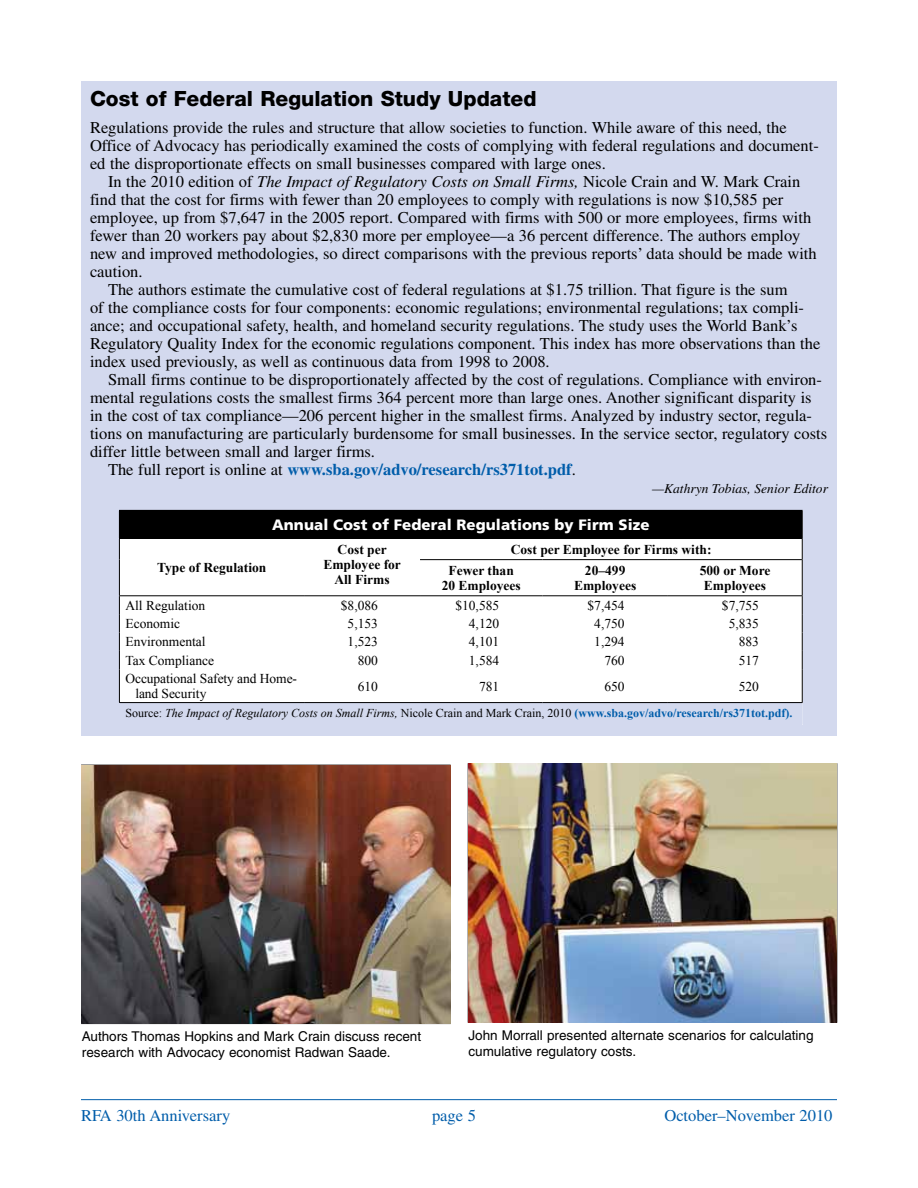
<style>
.page{position:relative;width:918px;height:1188px;background:#fff}
.page>*{position:absolute;margin:0;border:0;box-sizing:border-box;transform-origin:0 0}
._6{font:800 21px "Helvetica Neue";color:#000}
._7{font:16.5px/18px "Times";color:#000}
._7FIRST{font:16.5px/18px "Times";color:#000}
._7-2{font:700 16.5px "Times";color:#005daa}
.t1{font:16.5px "Times";color:#005daa}
.Table_Head{font:900 15px "Frutiger LT Std";letter-spacing:.005em;color:#fff}
.Table_text{font:13.5px/15px "Times New Roman";color:#000}
._9{font:13.5px/16.2px "Helvetica";color:#000}
.Table_text-2{font:700 13.5px/15px "Times New Roman";color:#000;text-align:center}
._7-3{font:italic 13.5px "Times";color:#000}
.Source_Text{font:700 12px "Times New Roman";color:#005daa}
.s1{font-style:italic}
.s2{font-weight:400;color:#000}
.s3{font-weight:400;font-style:italic;color:#000}
</style>
<div class="page">
<hr style="left:81px;top:1099px;width:756px;height:1px;background:#005daa">
<div style="left:81px;top:81px;width:756px;height:654px;background:#d3d9ee"></div>
<div style="left:119px;top:510px;width:684px;height:215px;background:#fff"></div>
<div style="left:119px;top:510px;width:683px;height:29px;background:#000"></div>
<div style="left:119px;top:703px;width:683px;height:22px;background:#d3d9ee"></div>
<hr style="left:119px;top:595px;width:185px;height:1px;background:#000">
<hr style="left:304px;top:595px;width:116px;height:1px;background:#000">
<hr style="left:420px;top:595px;width:122px;height:1px;background:#000">
<hr style="left:542px;top:595px;width:126px;height:1px;background:#000">
<hr style="left:668px;top:595px;width:135px;height:1px;background:#000">
<hr style="left:420px;top:559px;width:122px;height:1px;background:#000">
<hr style="left:542px;top:559px;width:126px;height:1px;background:#000">
<hr style="left:668px;top:559px;width:134px;height:1px;background:#000">
<hr style="left:119px;top:560px;width:1px;height:35px;background:#000">
<hr style="left:802px;top:560px;width:1px;height:35px;background:#000">
<svg style="left:119px;top:596px;width:1px;height:73px"></svg>
<svg style="left:802px;top:596px;width:1px;height:73px"></svg>
<hr style="left:119px;top:669px;width:1px;height:33px;background:#000">
<hr style="left:802px;top:669px;width:1px;height:33px;background:#000">
<svg style="left:119px;top:539px;width:1px;height:21px"></svg>
<hr style="left:668px;top:510px;width:135px;height:1px;background:#000">
<svg style="left:802px;top:511px;width:1px;height:49px"></svg>
<hr style="left:668px;top:538px;width:135px;height:1px;background:#000">
<hr style="left:119px;top:702px;width:185px;height:1px;background:#000">
<hr style="left:304px;top:702px;width:116px;height:1px;background:#000">
<hr style="left:420px;top:702px;width:122px;height:1px;background:#000">
<hr style="left:542px;top:702px;width:126px;height:1px;background:#000">
<hr style="left:668px;top:702px;width:135px;height:1px;background:#000">
<svg style="left:802px;top:703px;width:1px;height:22px"></svg>
<img style="left:82px;top:765px;width:368px;height:259px">
<img style="left:468px;top:764px;width:369px;height:258px">
<p class="_6" style="left:90px;top:86px;width:448px">Cost of Federal Regulation Study Updated</p>
<p class="_7FIRST" style="left:90px;top:118px;width:730px">Regulations provide the rules and structure that allow societies to function. While aware of this need, the<br>Office of Advocacy has periodically examined the costs of complying with federal regulations and document&shy;ed the disproportionate effects on small businesses compared with large ones.</p>
<p class="_7" style="left:90px;top:172px;width:728px;text-indent:18px">In the 2010 edition of <span class="s1">The Impact of Regulatory Costs on Small Firms,</span> Nicole Crain and W. Mark Crain find that the cost for firms with fewer than 20 employees to comply with regulations is now $10,585 per employee, up from $7,647 in the 2005 report. Compared with firms with 500 or more employees, firms with fewer than 20 workers pay about $2,830 more per employee—a 36 percent difference. The authors employ new and improved methodologies, so direct comparisons with the previous reports’ data should be made with caution.</p>
<p class="_7" style="left:90px;top:280px;width:732px;text-indent:18px">The authors estimate the cumulative cost of federal regulations at $1.75 trillion. That figure is the sum<br>of the compliance costs for four components: economic regulations; environmental regulations; tax compli&shy;ance; and occupational safety, health, and homeland security regulations. The study uses the World Bank’s Regulatory Quality Index for the economic regulations component. This index has more observations than the index used previously, as well as continuous data from 1998 to 2008.</p>
<p class="_7" style="left:90px;top:370px;width:739px;text-indent:18px">Small firms continue to be disproportionately affected by the cost of regulations. Compliance with environ&shy;mental regulations costs the smallest firms 364 percent more than large ones. Another significant disparity is in the cost of tax compliance—206 percent higher in the smallest firms. Analyzed by industry sector, regula&shy;tions on manufacturing are particularly burdensome for small businesses. In the service sector, regulatory costs differ little between small and larger firms.</p>
<p class="_7-2" style="left:108px;top:460px;width:469px"><span class="s2">The full report is online at</span> www.sba.gov/advo/research/rs371tot.pdf<span class="s2">.</span></p>
<p class="_7-3" style="left:652px;top:481px;width:177px">—Kathryn Tobias, Senior Editor</p>
<p class="Table_Head" style="left:272px;top:516px;width:379px">Annual Cost of Federal Regulations by Firm Size</p>
<p class="Table_text-2" style="left:157px;top:559px;width:111px">Type of Regulation</p>
<p class="Table_text-2" style="left:323px;top:541px;width:79px">Cost per<br>Employee for<br>All Firms</p>
<p class="Table_text-2" style="left:511px;top:541px;width:202px">Cost per Employee for Firms with:</p>
<p class="Table_text-2" style="left:442px;top:562px;width:81px">Fewer than<br>20 Employees</p>
<p class="Table_text-2" style="left:574px;top:562px;width:64px">20–499<br>Employees</p>
<p class="Table_text-2" style="left:700px;top:562px;width:72px">500 or More<br>Employees</p>
<p class="Table_text" style="left:125px;top:597px;width:81px">All Regulation</p>
<p class="Table_text" style="left:341px;top:597px;width:39px">$8,086</p>
<p class="Table_text" style="left:455px;top:597px;width:45px">$10,585</p>
<p class="Table_text" style="left:588px;top:597px;width:39px">$7,454</p>
<p class="Table_text" style="left:722px;top:597px;width:39px">$7,755</p>
<p class="Table_text" style="left:125px;top:616px;width:56px">Economic</p>
<p class="Table_text" style="left:348px;top:616px;width:32px">5,153</p>
<p class="Table_text" style="left:469px;top:616px;width:32px">4,120</p>
<p class="Table_text" style="left:594px;top:616px;width:32px">4,750</p>
<p class="Table_text" style="left:729px;top:616px;width:32px">5,835</p>
<p class="Table_text" style="left:125px;top:634px;width:82px">Environmental</p>
<p class="Table_text" style="left:348px;top:634px;width:32px">1,523</p>
<p class="Table_text" style="left:469px;top:634px;width:32px">4,101</p>
<p class="Table_text" style="left:594px;top:634px;width:32px">1,294</p>
<p class="Table_text" style="left:739px;top:634px;width:22px">883</p>
<p class="Table_text" style="left:125px;top:652px;width:90px">Tax Compliance</p>
<p class="Table_text" style="left:358px;top:652px;width:22px">800</p>
<p class="Table_text" style="left:469px;top:652px;width:32px">1,584</p>
<p class="Table_text" style="left:604px;top:652px;width:22px">760</p>
<p class="Table_text" style="left:739px;top:652px;width:22px">517</p>
<p class="Table_text" style="left:135px;top:671px;width:163px;text-indent:-10px">Occupational Safety and Home&shy;land Security</p>
<p class="Table_text" style="left:358px;top:678px;width:22px">610</p>
<p class="Table_text" style="left:479px;top:678px;width:22px">781</p>
<p class="Table_text" style="left:604px;top:678px;width:22px">650</p>
<p class="Table_text" style="left:739px;top:678px;width:22px">520</p>
<p class="Source_Text" style="left:125px;top:705px;width:669px"><span class="s2">Source:</span> <span class="s3">The Impact of Regulatory Costs on Small Firms,</span> <span class="s2">Nicole Crain and Mark Crain, 2010</span> (www.sba.gov/advo/research/rs371tot.pdf).</p>
<p class="_9" style="left:82px;top:1028px;width:341px">Authors Thomas Hopkins and Mark Crain discuss recent research with Advocacy economist Radwan Saade.</p>
<p class="_9" style="left:468px;top:1027px;width:347px">John Morrall presented alternate scenarios for calculating cumulative regulatory costs.</p>
<p class="t1" style="left:81px;top:1106px;width:151px">RFA 30th Anniversary</p>
<p class="t1" style="left:432px;top:1106px;width:45px">page 5</p>
<p class="t1" style="left:664px;top:1106px;width:170px">October–November 2010</p>
</div>
